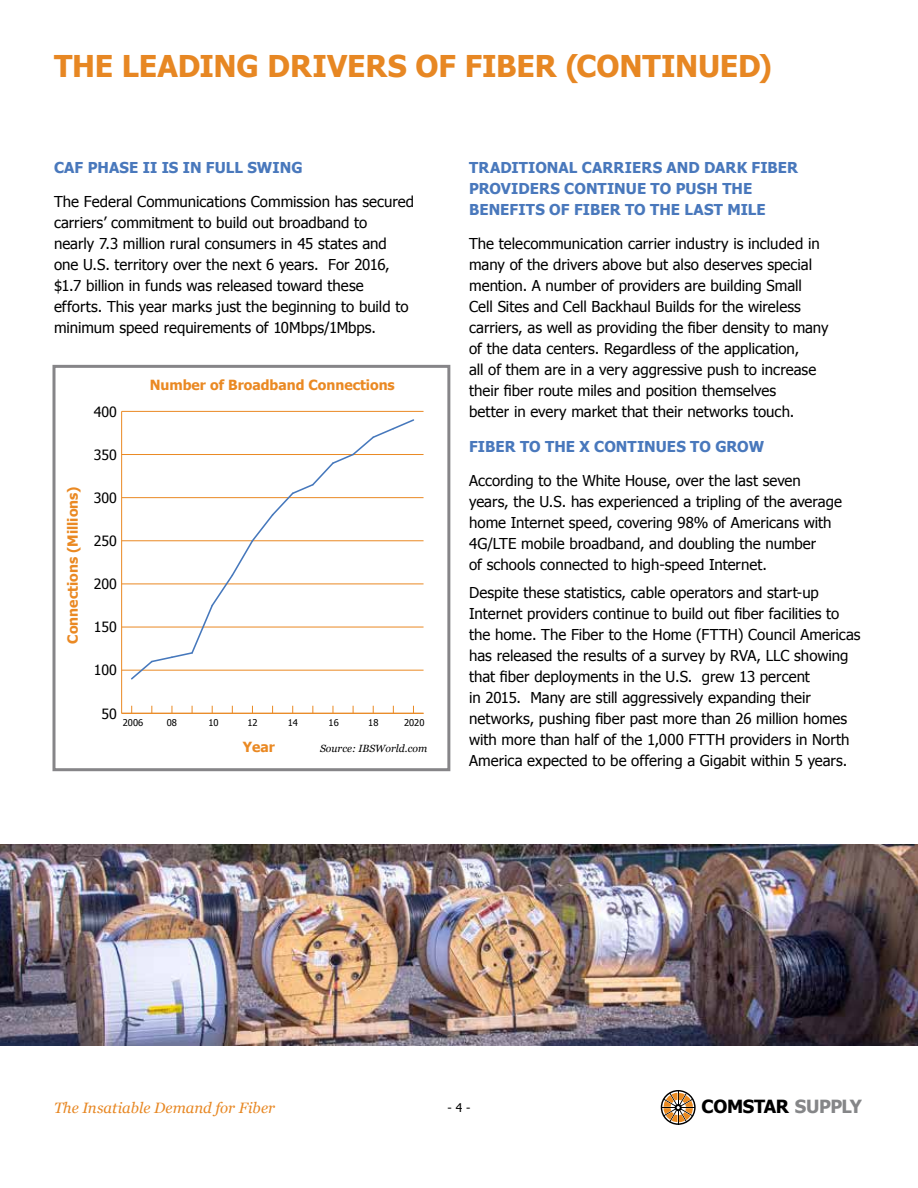
<style>
.page{position:relative;width:918px;height:1188px;background:#fff}
.page>*{position:absolute;margin:0;border:0;box-sizing:border-box;transform-origin:0 0}
.t1{font:700 30px "Tahoma";letter-spacing:-.005em;color:#e78723}
.t2{font:700 18.15px "Tahoma";letter-spacing:-.02em;color:#000}
.t3{font:15px/21px "Tahoma";color:#000}
.t4{font:700 15px/21px "Tahoma";letter-spacing:.005em;color:#4978bc}
.t5{font:italic 15px "Georgia";color:#e78723}
.t6{font:14.1px "Tahoma";color:#000}
.t7{font:700 13.95px "Tahoma";color:#ea8923}
.t8{font:12px "Tahoma";color:#000}
.t9{font:italic 10.5px "Georgia";color:#000}
.t10{font:9.3px "Tahoma";color:#000}
.s1{color:#858688}
</style>
<div class="page">
<svg style="left:661px;top:1090px;width:35px;height:35px"></svg>
<img style="left:0;top:844px;width:918px;height:201px">
<hr style="left:121px;top:411px;width:1px;height:302px;background:#ea8923">
<hr style="left:122px;top:713px;width:302px;height:1px;background:#ea8923">
<hr style="left:122px;top:670px;width:302px;height:1px;background:#ea8923">
<hr style="left:122px;top:627px;width:302px;height:1px;background:#ea8923">
<hr style="left:122px;top:584px;width:302px;height:1px;background:#ea8923">
<hr style="left:122px;top:540px;width:302px;height:1px;background:#ea8923">
<hr style="left:122px;top:497px;width:302px;height:1px;background:#ea8923">
<hr style="left:122px;top:454px;width:302px;height:1px;background:#ea8923">
<hr style="left:122px;top:411px;width:302px;height:1px;background:#ea8923">
<svg style="left:130px;top:419px;width:286px;height:261px"></svg>
<div style="left:52px;top:365px;width:398px;height:406px;border:3px solid #868588"></div>
<h1 class="t1" style="left:54px;top:47px;width:720px">THE LEADING DRIVERS OF FIBER (CONTINUED)</h1>
<p class="t4" style="left:54px;top:157px;width:250px">CAF PHASE II IS IN FULL SWING</p>
<p class="t3" style="left:54px;top:191px;width:362px">The Federal Communications Commission has secured carriers’ commitment to build out broadband to<br>nearly 7.3 million rural consumers in 45 states and one U.S. territory over the next 6 years. For 2016, $1.7 billion in funds was released toward these efforts. This year marks just the beginning to build to minimum speed requirements of 10Mbps/1Mbps.</p>
<p class="t7" style="left:64px;top:644px;width:159px;rotate:-90deg">Connections (Millions)</p>
<p class="t6" style="left:94px;top:402px;width:25px">400</p>
<p class="t6" style="left:94px;top:445px;width:25px">350</p>
<p class="t6" style="left:94px;top:488px;width:25px">300</p>
<p class="t6" style="left:94px;top:531px;width:25px">250</p>
<p class="t6" style="left:94px;top:575px;width:25px">200</p>
<p class="t6" style="left:94px;top:618px;width:25px">150</p>
<p class="t6" style="left:94px;top:661px;width:25px">100</p>
<p class="t7" style="left:150px;top:376px;width:247px">Number of Broadband Connections</p>
<p class="t6" style="left:101px;top:704px;width:17px">50</p>
<p class="t10" style="left:123px;top:716px;width:22px">2006</p>
<p class="t10" style="left:167px;top:716px;width:12px">08</p>
<p class="t10" style="left:208px;top:716px;width:12px">10</p>
<p class="t10" style="left:247px;top:716px;width:12px">12</p>
<p class="t10" style="left:288px;top:716px;width:12px">14</p>
<p class="t10" style="left:329px;top:716px;width:12px">16</p>
<p class="t10" style="left:368px;top:716px;width:12px">18</p>
<p class="t10" style="left:404px;top:716px;width:22px">2020</p>
<p class="t7" style="left:243px;top:738px;width:34px">Year</p>
<p class="t9" style="left:320px;top:740px;width:109px">Source: IBSWorld.com</p>
<p class="t4" style="left:469px;top:157px;width:331px">TRADITIONAL CARRIERS AND DARK FIBER<br>PROVIDERS CONTINUE TO PUSH THE<br>BENEFITS OF FIBER TO THE LAST MILE</p>
<p class="t3" style="left:469px;top:233px;width:361px">The telecommunication carrier industry is included in many of the drivers above but also deserves special mention. A number of providers are building Small Cell Sites and Cell Backhaul Builds for the wireless carriers, as well as providing the fiber density to many of the data centers. Regardless of the application,<br>all of them are in a very aggressive push to increase their fiber route miles and position themselves<br>better in every market that their networks touch.</p>
<p class="t4" style="left:469px;top:436px;width:296px">FIBER TO THE X CONTINUES TO GROW</p>
<p class="t3" style="left:469px;top:470px;width:374px">According to the White House, over the last seven years, the U.S. has experienced a tripling of the average home Internet speed, covering 98% of Americans with 4G/LTE mobile broadband, and doubling the number<br>of schools connected to high-speed Internet.</p>
<p class="t3" style="left:469px;top:582px;width:393px">Despite these statistics, cable operators and start-up Internet providers continue to build out fiber facilities to the home. The Fiber to the Home (FTTH) Council Americas has released the results of a survey by RVA, LLC showing that fiber deployments in the U.S. grew 13 percent<br>in 2015. Many are still aggressively expanding their networks, pushing fiber past more than 26 million homes with more than half of the 1,000 FTTH providers in North America expected to be offering a Gigabit within 5 years.</p>
<p class="t5" style="left:54px;top:1097px;width:223px">The Insatiable Demand for Fiber</p>
<p class="t8" style="left:448px;top:1100px;width:24px">- 4 -</p>
<p class="t2" style="left:702px;top:1095px;width:162px">COMSTAR <span class="s1">SUPPLY</span></p>
</div>
